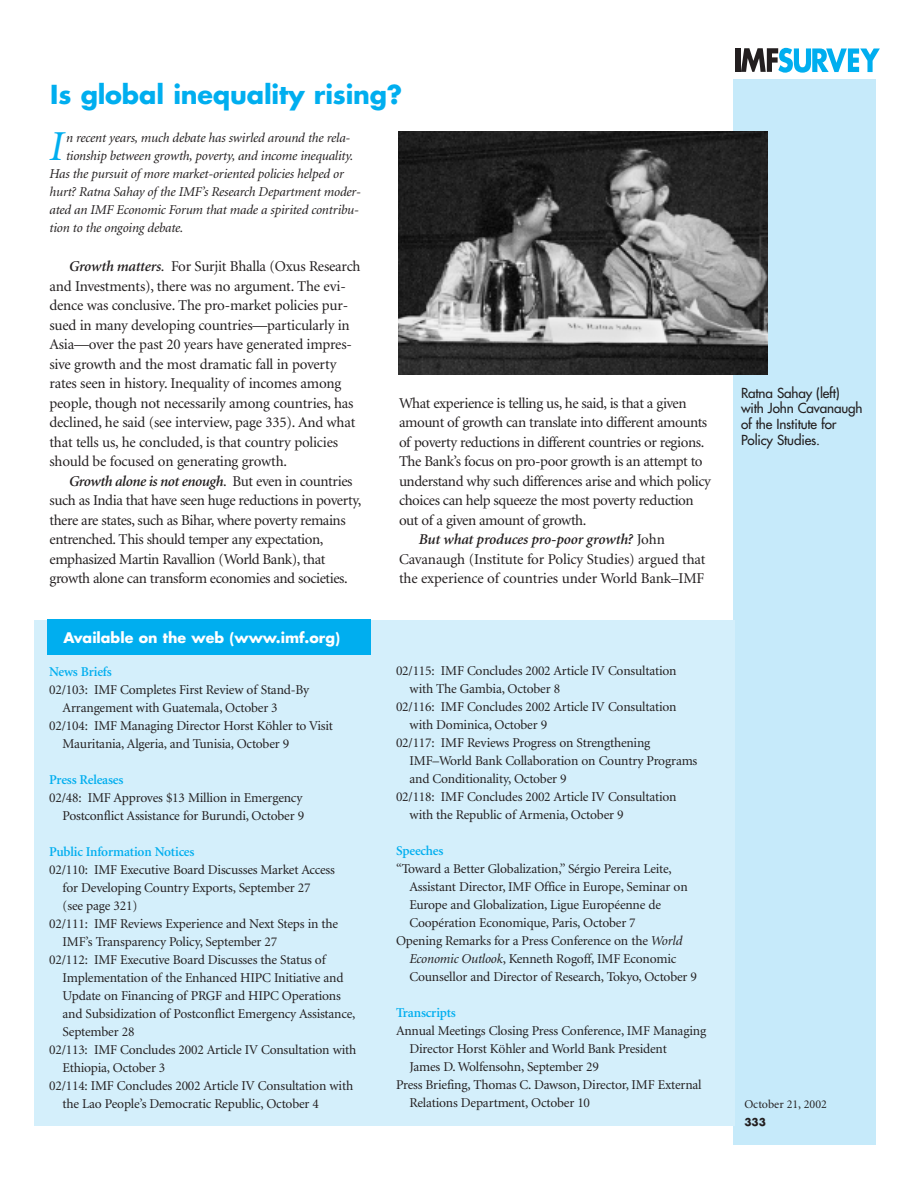
<style>
.page{position:relative;width:918px;height:1188px;background:#fff}
.page>*{position:absolute;margin:0;border:0;box-sizing:border-box;transform-origin:0 0}
.t1{font:italic 42.75px "Minion";color:#00aeef}
.t2{font:700 25.5px "Futura";letter-spacing:-.005em;color:#00aeef}
.t3{font:15px/19.5px "Minion";letter-spacing:-.025em;color:#231f20}
.t4{font:italic 600 15px "Minion";letter-spacing:-.01em;color:#231f20}
.t5{font:700 14.25px "Futura";color:#fff}
.t6{font:13.5px/18px "Minion";letter-spacing:-.015em;color:#231f20;text-align:right}
.t7{font:italic 13.5px "Minion";letter-spacing:-.015em;color:#231f20}
.t8{font:600 13.5px "Minion";letter-spacing:-.015em;color:#00aeef}
.t9{font:13.5px/15.8px "Futura";letter-spacing:-.01em;color:#231f20}
.t10{font:12px "Minion";color:#231f20}
.t11{font:700 10.5px "Futura";color:#231f20}
.s1{font-weight:600;font-style:italic}
.s2{font-weight:400;font-style:normal}
.s3{font-style:italic}
</style>
<div class="page">
<div style="left:735px;top:48px;width:5px;height:24px;background:#231f20"></div>
<svg style="left:741px;top:48px;width:139px;height:25px"></svg>
<div style="left:734px;top:79px;width:142px;height:1066px;background:#c6eafa"></div>
<div style="left:35px;top:620px;width:700px;height:506px;background:#d4effb"></div>
<div style="left:47px;top:619px;width:323px;height:35px;background:#00aeef"></div>
<img style="left:398px;top:132px;width:369px;height:243px">
<h2 class="t2" style="left:50px;top:82px;width:353px">Is global inequality rising?</h2>
<h1 class="t1" style="left:50px;top:130px;width:16px">I</h1>
<p class="t7" style="left:66px;top:133px;width:286px">n recent years, much debate has swirled around the rela-</p>
<p class="t7" style="left:66px;top:151px;width:289px">tionship between growth, poverty, and income inequality.</p>
<p class="t7" style="left:50px;top:169px;width:296px">Has the pursuit of more market-oriented policies helped or</p>
<p class="t7" style="left:50px;top:187px;width:313px">hurt? Ratna Sahay of the IMF’s Research Department moder-</p>
<p class="t7" style="left:50px;top:205px;width:311px">ated an IMF Economic Forum that made a spirited contribu-</p>
<p class="t7" style="left:50px;top:223px;width:135px">tion to the ongoing debate.</p>
<p class="t3" style="left:50px;top:258px;width:313px;text-indent:20px"><span class="s1">Growth matters</span>. For Surjit Bhalla (Oxus Research and Investments), there was no argument. The evi&shy;dence was conclusive. The pro-market policies pur&shy;sued in many developing countries—particularly in Asia—over the past 20 years have generated impres&shy;sive growth and the most dramatic fall in poverty rates seen in history. Inequality of incomes among people, though not necessarily among countries, has declined, he said (see interview, page 335). And what that tells us, he concluded, is that country policies should be focused on generating growth.</p>
<p class="t3" style="left:50px;top:473px;width:313px;text-indent:20px"><span class="s1">Growth alone is not enough</span>. But even in countries such as India that have seen huge reductions in poverty, there are states, such as Bihar, where poverty remains entrenched. This should temper any expectation, emphasized Martin Ravallion (World Bank), that growth alone can transform economies and societies.</p>
<p class="t5" style="left:63px;top:631px;width:278px">Available on the web (www.imf.org)</p>
<p class="t8" style="left:49px;top:666px;width:64px">News Briefs</p>
<p class="t6" style="left:49px;top:682px;width:262px">02/103: IMF Completes First Review of Stand-By</p>
<p class="t6" style="left:63px;top:700px;width:217px">Arrangement with Guatemala, October 3</p>
<p class="t6" style="left:49px;top:718px;width:286px">02/104: IMF Managing Director Horst Köhler to Visit</p>
<p class="t6" style="left:63px;top:736px;width:228px">Mauritania, Algeria, and Tunisia, October 9</p>
<p class="t8" style="left:49px;top:774px;width:76px">Press Releases</p>
<p class="t6" style="left:49px;top:790px;width:257px">02/48: IMF Approves $13 Million in Emergency<br>Postconflict Assistance for Burundi, October 9</p>
<p class="t8" style="left:49px;top:846px;width:147px">Public Information Notices</p>
<p class="t6" style="left:49px;top:862px;width:287px">02/110: IMF Executive Board Discusses Market Access</p>
<p class="t6" style="left:63px;top:880px;width:249px">for Developing Country Exports, September 27</p>
<p class="t6" style="left:63px;top:898px;width:76px">(see page 321)</p>
<p class="t6" style="left:49px;top:916px;width:290px">02/111: IMF Reviews Experience and Next Steps in the</p>
<p class="t6" style="left:63px;top:934px;width:216px">IMF’s Transparency Policy, September 27</p>
<p class="t6" style="left:49px;top:952px;width:278px">02/112: IMF Executive Board Discusses the Status of</p>
<p class="t6" style="left:63px;top:970px;width:282px">Implementation of the Enhanced HIPC Initiative and</p>
<p class="t6" style="left:63px;top:988px;width:280px">Update on Financing of PRGF and HIPC Operations</p>
<p class="t6" style="left:63px;top:1006px;width:294px">and Subsidization of Postconflict Emergency Assistance,</p>
<p class="t6" style="left:63px;top:1024px;width:73px">September 28</p>
<p class="t6" style="left:49px;top:1042px;width:309px">02/113: IMF Concludes 2002 Article IV Consultation with</p>
<p class="t6" style="left:63px;top:1060px;width:104px">Ethiopia, October 3</p>
<p class="t6" style="left:49px;top:1078px;width:306px">02/114: IMF Concludes 2002 Article IV Consultation with</p>
<p class="t6" style="left:63px;top:1096px;width:258px">the Lao People’s Democratic Republic, October 4</p>
<p class="t3" style="left:399px;top:395px;width:289px">What experience is telling us, he said, is that a given</p>
<p class="t3" style="left:399px;top:414px;width:310px">amount of growth can translate into different amounts</p>
<p class="t3" style="left:399px;top:434px;width:307px">of poverty reductions in different countries or regions.</p>
<p class="t3" style="left:399px;top:453px;width:305px">The Bank’s focus on pro-poor growth is an attempt to</p>
<p class="t3" style="left:399px;top:473px;width:314px">understand why such differences arise and which policy</p>
<p class="t3" style="left:399px;top:492px;width:296px">choices can help squeeze the most poverty reduction</p>
<p class="t3" style="left:399px;top:512px;width:189px">out of a given amount of growth.</p>
<p class="t4" style="left:419px;top:534px;width:248px">But what produces pro-poor growth? <span class="s2">John</span></p>
<p class="t3" style="left:399px;top:551px;width:308px">Cavanaugh (Institute for Policy Studies) argued that</p>
<p class="t3" style="left:399px;top:570px;width:307px">the experience of countries under World Bank–IMF</p>
<p class="t6" style="left:396px;top:663px;width:282px">02/115: IMF Concludes 2002 Article IV Consultation</p>
<p class="t6" style="left:410px;top:681px;width:152px">with The Gambia, October 8</p>
<p class="t6" style="left:396px;top:699px;width:282px">02/116: IMF Concludes 2002 Article IV Consultation</p>
<p class="t6" style="left:410px;top:717px;width:139px">with Dominica, October 9</p>
<p class="t6" style="left:396px;top:735px;width:256px">02/117: IMF Reviews Progress on Strengthening</p>
<p class="t6" style="left:410px;top:753px;width:289px">IMF–World Bank Collaboration on Country Programs</p>
<p class="t6" style="left:410px;top:771px;width:159px">and Conditionality, October 9</p>
<p class="t6" style="left:396px;top:789px;width:282px">02/118: IMF Concludes 2002 Article IV Consultation</p>
<p class="t6" style="left:410px;top:807px;width:216px">with the Republic of Armenia, October 9</p>
<p class="t8" style="left:396px;top:846px;width:49px">Speeches</p>
<p class="t6" style="left:396px;top:861px;width:277px">“Toward a Better Globalization,” Sérgio Pereira Leite,</p>
<p class="t6" style="left:410px;top:879px;width:280px">Assistant Director, IMF Office in Europe, Seminar on</p>
<p class="t6" style="left:410px;top:897px;width:253px">Europe and Globalization, Ligue Européenne de</p>
<p class="t6" style="left:410px;top:915px;width:228px">Coopération Economique, Paris, October 7</p>
<p class="t6" style="left:396px;top:933px;width:288px">Opening Remarks for a Press Conference on the <span class="s3">World</span></p>
<p class="t6" style="left:410px;top:951px;width:268px"><span class="s3">Economic Outlook</span>, Kenneth Rogoff, IMF Economic</p>
<p class="t6" style="left:410px;top:969px;width:289px">Counsellor and Director of Research, Tokyo, October 9</p>
<p class="t8" style="left:396px;top:1008px;width:61px">Transcripts</p>
<p class="t6" style="left:396px;top:1023px;width:312px">Annual Meetings Closing Press Conference, IMF Managing</p>
<p class="t6" style="left:410px;top:1041px;width:259px">Director Horst Köhler and World Bank President</p>
<p class="t6" style="left:410px;top:1059px;width:191px">James D. Wolfensohn, September 29</p>
<p class="t6" style="left:396px;top:1077px;width:307px">Press Briefing, Thomas C. Dawson, Director, IMF External</p>
<p class="t6" style="left:410px;top:1095px;width:182px">Relations Department, October 10</p>
<p class="t9" style="left:741px;top:386px;width:123px">Ratna Sahay (left) with John Cavanaugh of the Institute for<br>Policy Studies.</p>
<p class="t10" style="left:744px;top:1099px;width:84px">October 21, 2002</p>
<p class="t11" style="left:744px;top:1117px;width:23px">333</p>
</div>
